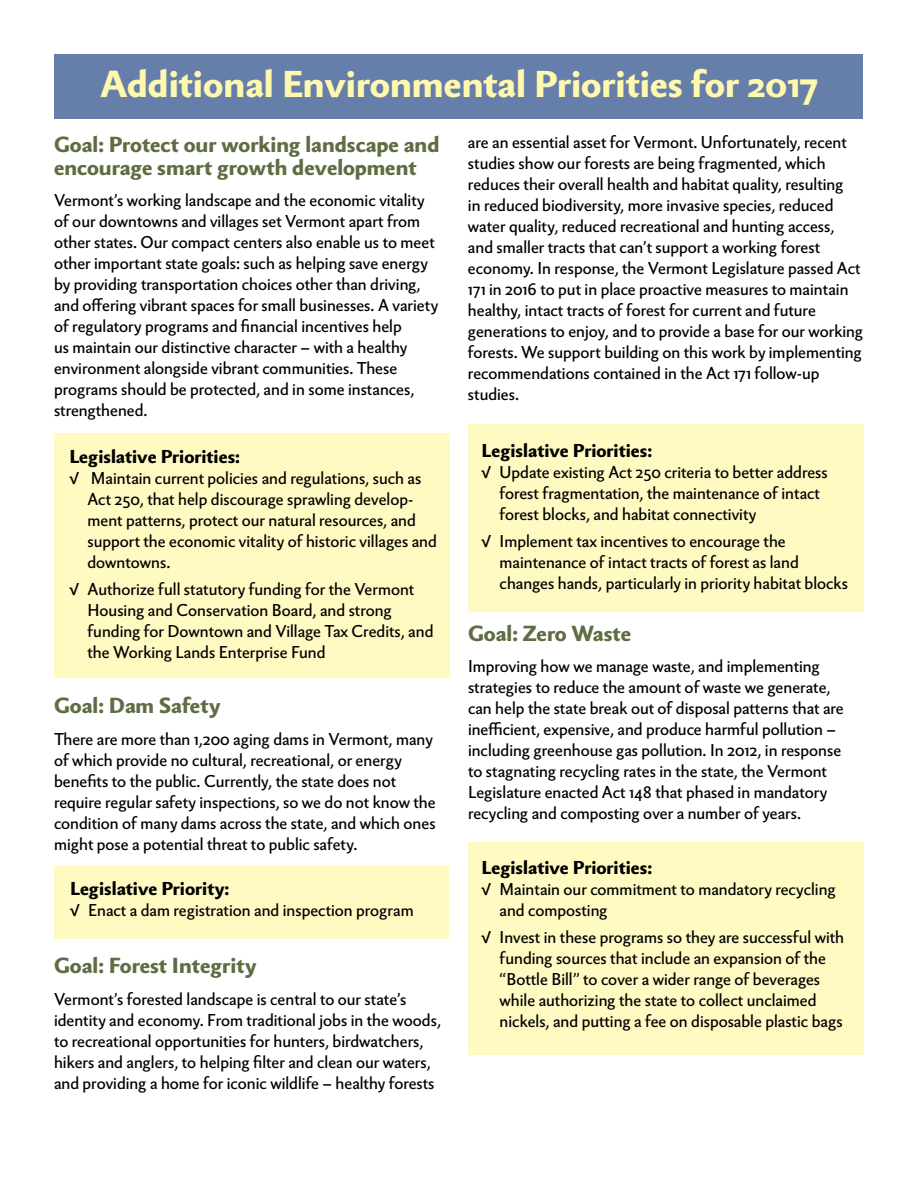
<style>
.page{position:relative;width:918px;height:1188px;background:#fff}
.page>*{position:absolute;margin:0;border:0;box-sizing:border-box;transform-origin:0 0}
.t1{font:800 36px "Berling Nova Sans Pro";color:#fff9ae}
.t2{font:800 21px/22.5px "Berling Nova Sans Pro";color:#5f6d42}
.t3{font:800 18px "Berling Nova Sans Pro";color:#000}
.t4{font:16.5px/21px "Berling Nova Sans Pro";color:#000}
</style>
<div class="page">
<div style="left:54px;top:434px;width:396px;height:244px;background:#fffac2"></div>
<div style="left:55px;top:866px;width:394px;height:72px;background:#fffac2"></div>
<div style="left:468px;top:425px;width:396px;height:187px;background:#fffac2"></div>
<div style="left:468px;top:842px;width:396px;height:213px;background:#fffac2"></div>
<div style="left:55px;top:54px;width:808px;height:64px;background:#667eaa"></div>
<h1 class="t1" style="left:101px;top:59px;width:718px">Additional Environmental Priorities for 2017</h1>
<p class="t2" style="left:54px;top:132px;width:387px">Goal: Protect our working landscape and encourage smart growth development</p>
<p class="t4" style="left:54px;top:189px;width:386px">Vermont’s working landscape and the economic vitality of our downtowns and villages set Vermont apart from other states. Our compact centers also enable us to meet other important state goals: such as helping save energy by providing transportation choices other than driving, and offering vibrant spaces for small businesses. A variety of regulatory programs and financial incentives help<br>us maintain our distinctive character – with a healthy environment alongside vibrant communities. These programs should be protected, and in some instances, strengthened.</p>
<p class="t3" style="left:69px;top:443px;width:172px">Legislative Priorities:</p>
<p class="t4" style="left:87px;top:466px;width:351px;text-indent:-18px">√ Maintain current policies and regulations, such as Act 250, that help discourage sprawling develop&shy;ment patterns, protect our natural resources, and support the economic vitality of historic villages and downtowns.</p>
<p class="t4" style="left:87px;top:577px;width:348px;text-indent:-18px">√ Authorize full statutory funding for the Vermont Housing and Conservation Board, and strong funding for Downtown and Village Tax Credits, and the Working Lands Enterprise Fund</p>
<p class="t2" style="left:54px;top:693px;width:168px">Goal: Dam Safety</p>
<p class="t4" style="left:54px;top:727px;width:383px">There are more than 1,200 aging dams in Vermont, many of which provide no cultural, recreational, or energy benefits to the public. Currently, the state does not require regular safety inspections, so we do not know the condition of many dams across the state, and which ones might pose a potential threat to public safety.</p>
<p class="t3" style="left:70px;top:875px;width:161px">Legislative Priority:</p>
<p class="t4" style="left:70px;top:898px;width:345px">√ Enact a dam registration and inspection program</p>
<p class="t2" style="left:54px;top:953px;width:204px">Goal: Forest Integrity</p>
<p class="t4" style="left:54px;top:987px;width:389px">Vermont’s forested landscape is central to our state’s identity and economy. From traditional jobs in the woods, to recreational opportunities for hunters, birdwatchers, hikers and anglers, to helping filter and clean our waters, and providing a home for iconic wildlife – healthy forests</p>
<p class="t4" style="left:468px;top:130px;width:397px">are an essential asset for Vermont. Unfortunately, recent studies show our forests are being fragmented, which reduces their overall health and habitat quality, resulting<br>in reduced biodiversity, more invasive species, reduced water quality, reduced recreational and hunting access, and smaller tracts that can’t support a working forest economy. In response, the Vermont Legislature passed Act 171 in 2016 to put in place proactive measures to maintain healthy, intact tracts of forest for current and future generations to enjoy, and to provide a base for our working forests. We support building on this work by implementing recommendations contained in the Act 171 follow-up studies.</p>
<p class="t3" style="left:482px;top:437px;width:172px">Legislative Priorities:</p>
<p class="t4" style="left:500px;top:460px;width:330px;text-indent:-18px">√ Update existing Act 250 criteria to better address forest fragmentation, the maintenance of intact forest blocks, and habitat connectivity</p>
<p class="t4" style="left:500px;top:529px;width:350px;text-indent:-18px">√ Implement tax incentives to encourage the maintenance of intact tracts of forest as land changes hands, particularly in priority habitat blocks</p>
<p class="t2" style="left:468px;top:621px;width:165px">Goal: Zero Waste</p>
<p class="t4" style="left:468px;top:655px;width:377px">Improving how we manage waste, and implementing strategies to reduce the amount of waste we generate, can help the state break out of disposal patterns that are inefficient, expensive, and produce harmful pollution – including greenhouse gas pollution. In 2012, in response to stagnating recycling rates in the state, the Vermont Legislature enacted Act 148 that phased in mandatory recycling and composting over a number of years.</p>
<p class="t3" style="left:482px;top:855px;width:172px">Legislative Priorities:</p>
<p class="t4" style="left:500px;top:878px;width:338px;text-indent:-18px">√ Maintain our commitment to mandatory recycling and composting</p>
<p class="t4" style="left:500px;top:926px;width:346px;text-indent:-18px">√ Invest in these programs so they are successful with funding sources that include an expansion of the “Bottle Bill” to cover a wider range of beverages while authorizing the state to collect unclaimed nickels, and putting a fee on disposable plastic bags</p>
</div>
